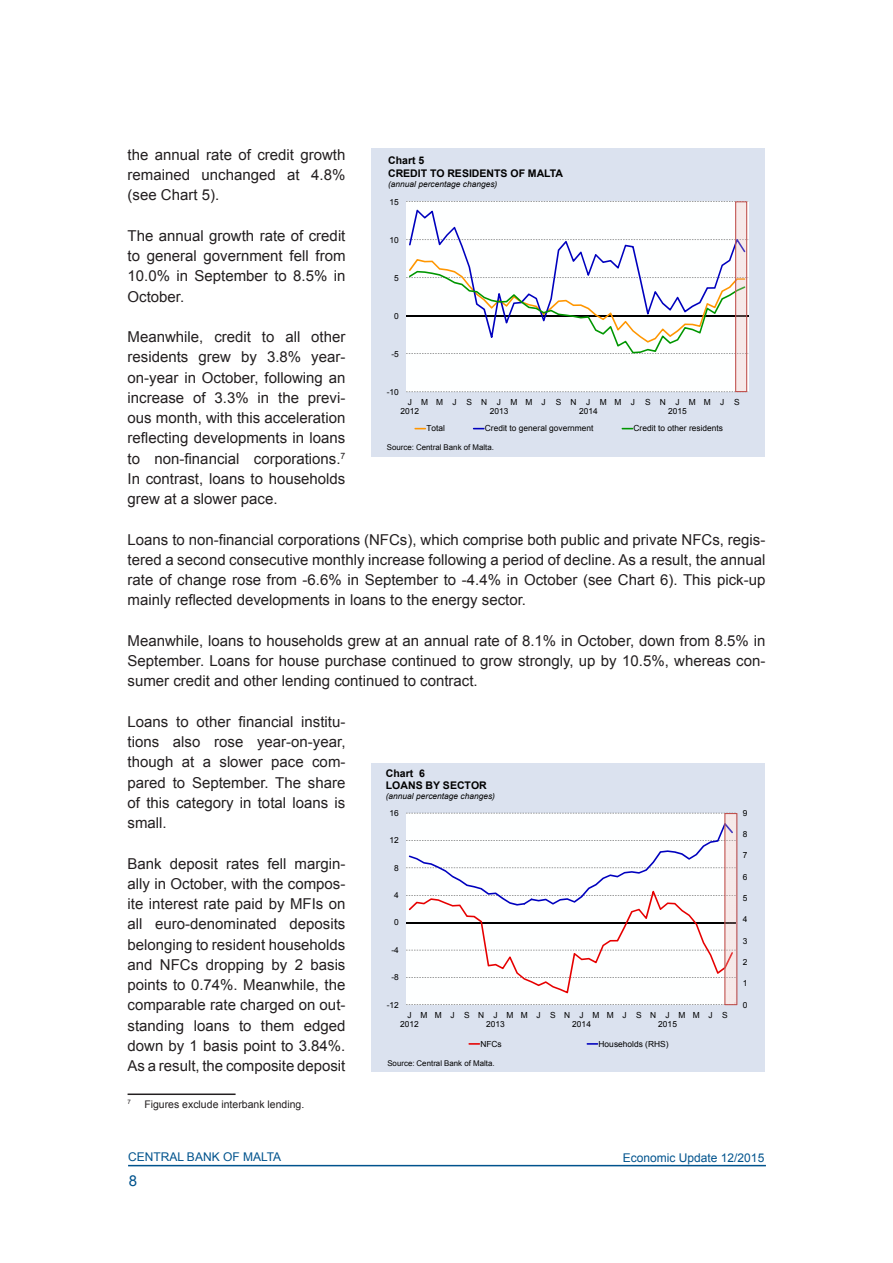
<style>
.page{position:relative;width:893px;height:1263px;background:#fff}
.page>*{position:absolute;margin:0;border:0;box-sizing:border-box;transform-origin:0 0}
.QR_Normal_Text{font:15px/20.2px "Arial";color:#231f20;text-align:justify}
.t1{font:15px "Arial";color:#00538d}
.t2{font:12px "Arial";color:#00538d}
.t3{font:700 10.5px/11.6px "Arial";color:#000}
.QR_Footnote{font:10.5px "Arial";color:#231f20}
.t4{font:8.4px/9.6px "Arial";color:#000;text-align:center}
.t5{font:italic 8.4px "Arial";color:#000}
.t6{font:8.4px/9.6px "Arial";letter-spacing:.95em;color:#000}
.t7{font:8.4px/9.6px "Arial";letter-spacing:1.015em;color:#000}
.t8{font:8.4px/9.6px "Arial";letter-spacing:.945em;color:#000}
.t9{font:8.4px/9.6px "Arial";letter-spacing:1.01em;color:#000}
.t10{font:7.8px "Arial";letter-spacing:.005em;color:#000}
.QR_Footnote-2{font:6.15px "Arial";color:#231f20}
</style>
<div class="page">
<hr style="left:128px;top:1165px;width:638px;height:1px;background:#00538d">
<hr style="left:128px;top:1093px;width:108px;height:2px;background:#231f20">
<div style="left:371px;top:763px;width:393px;height:308px;background:#dbe2ef"></div>
<hr style="left:406px;top:922px;width:330px;height:1px;background:#000">
<svg style="left:468px;top:1043px;width:12px;height:2px"></svg>
<svg style="left:587px;top:1043px;width:11px;height:2px"></svg>
<svg style="left:409px;top:813px;width:328px;height:192px;background:#f6f3f5"></svg>
<div style="left:371px;top:149px;width:393px;height:308px;background:#dbe2ef"></div>
<hr style="left:406px;top:315px;width:342px;height:1px;background:#000">
<svg style="left:414px;top:428px;width:12px;height:1px"></svg>
<svg style="left:473px;top:428px;width:12px;height:1px"></svg>
<svg style="left:409px;top:201px;width:338px;height:191px;background:#f1f2f2"></svg>
<p class="QR_Normal_Text" style="left:128px;top:145px;width:219px">the annual rate of credit growth remained unchanged at 4.8% (see Chart 5).</p>
<p class="QR_Normal_Text" style="left:128px;top:226px;width:219px">The annual growth rate of credit to general government fell from 10.0% in September to 8.5% in October.</p>
<p class="QR_Normal_Text" style="left:128px;top:327px;width:219px">Meanwhile, credit to all other residents grew by 3.8% year&shy;on-year in October, following an increase of 3.3% in the previ&shy;ous month, with this acceleration reflecting developments in loans to non-financial corporations.<sup>7<br></sup>In contrast, loans to households grew at a slower pace.</p>
<p class="QR_Normal_Text" style="left:128px;top:529px;width:639px">Loans to non-financial corporations (NFCs), which comprise both public and private NFCs, regis&shy;tered a second consecutive monthly increase following a period of decline. As a result, the annual rate of change rose from -6.6% in September to -4.4% in October (see Chart 6). This pick-up mainly reflected developments in loans to the energy sector.</p>
<p class="QR_Normal_Text" style="left:128px;top:631px;width:639px">Meanwhile, loans to households grew at an annual rate of 8.1% in October, down from 8.5% in September. Loans for house purchase continued to grow strongly, up by 10.5%, whereas con&shy;sumer credit and other lending continued to contract.</p>
<p class="QR_Normal_Text" style="left:128px;top:712px;width:219px">Loans to other financial institu&shy;tions also rose year-on-year, though at a slower pace com&shy;pared to September. The share of this category in total loans is small.</p>
<p class="QR_Normal_Text" style="left:128px;top:853px;width:219px">Bank deposit rates fell margin&shy;ally in October, with the compos&shy;ite interest rate paid by MFIs on all euro-denominated deposits belonging to resident households and NFCs dropping by 2 basis points to 0.74%. Meanwhile, the comparable rate charged on out&shy;standing loans to them edged down by 1 basis point to 3.84%.<br>As a result, the composite deposit</p>
<p class="QR_Footnote-2" style="left:128px;top:1098px;width:5px">7</p>
<p class="QR_Footnote" style="left:144px;top:1097px;width:161px">Figures exclude interbank lending.</p>
<p class="t3" style="left:388px;top:155px;width:177px;line-height:12.1px">Chart 5<br>CREDIT TO RESIDENTS OF MALTA</p>
<p class="t5" style="left:388px;top:178px;width:111px">(annual percentage changes)</p>
<p class="t4" style="left:390px;top:197px;width:11px">15</p>
<p class="t4" style="left:390px;top:235px;width:11px">10</p>
<p class="t4" style="left:394px;top:273px;width:6px">5</p>
<p class="t4" style="left:394px;top:311px;width:6px">0</p>
<p class="t4" style="left:391px;top:349px;width:9px">-5</p>
<p class="t4" style="left:387px;top:387px;width:14px">-10</p>
<p class="t4" style="left:400px;top:397px;width:20px">J<br>2012</p>
<p class="t9" style="left:490px;top:397px;width:20px;text-indent:-68px">MMJSNJ<br>2013</p>
<p class="t7" style="left:579px;top:397px;width:20px;text-indent:-69px">MMJSNJ<br>2014</p>
<p class="t7" style="left:668px;top:397px;width:20px;text-indent:-69px">MMJSNJ<br>2015</p>
<p class="t4" style="left:689px;top:397px;width:52px">MMJS</p>
<p class="t4" style="left:426px;top:424px;width:20px">Total</p>
<p class="t4" style="left:485px;top:424px;width:110px">Credit to general government</p>
<p class="t4" style="left:633px;top:424px;width:91px">Credit to other residents</p>
<p class="t10" style="left:387px;top:442px;width:109px">Source: Central Bank of Malta.</p>
<p class="t3" style="left:386px;top:768px;width:102px">Chart 6<br>LOANS BY SECTOR</p>
<p class="t5" style="left:386px;top:791px;width:111px">(annual percentage changes)</p>
<p class="t4" style="left:389px;top:808px;width:11px">16</p>
<p class="t4" style="left:743px;top:808px;width:6px">9</p>
<p class="t4" style="left:743px;top:829px;width:6px">8</p>
<p class="t4" style="left:389px;top:836px;width:11px">12</p>
<p class="t4" style="left:743px;top:851px;width:6px">7</p>
<p class="t4" style="left:394px;top:863px;width:6px">8</p>
<p class="t4" style="left:743px;top:872px;width:6px">6</p>
<p class="t4" style="left:394px;top:890px;width:6px">4</p>
<p class="t4" style="left:743px;top:893px;width:6px">5</p>
<p class="t4" style="left:743px;top:915px;width:6px">4</p>
<p class="t4" style="left:394px;top:918px;width:6px">0</p>
<p class="t4" style="left:743px;top:936px;width:6px">3</p>
<p class="t4" style="left:391px;top:945px;width:9px">-4</p>
<p class="t4" style="left:743px;top:957px;width:6px">2</p>
<p class="t4" style="left:391px;top:972px;width:9px">-8</p>
<p class="t4" style="left:743px;top:979px;width:6px">1</p>
<p class="t4" style="left:743px;top:1000px;width:6px">0</p>
<p class="t4" style="left:387px;top:1000px;width:14px">-12</p>
<p class="t4" style="left:400px;top:1010px;width:20px">J<br>2012</p>
<p class="t8" style="left:486px;top:1010px;width:20px;text-indent:-66px">MMJSNJ<br>2013</p>
<p class="t6" style="left:572px;top:1010px;width:20px;text-indent:-66px">MMJSNJ<br>2014</p>
<p class="t6" style="left:658px;top:1010px;width:20px;text-indent:-66px">MMJSNJ<br>2015</p>
<p class="t4" style="left:678px;top:1010px;width:51px">MMJS</p>
<p class="t4" style="left:480px;top:1039px;width:23px">NFCs</p>
<p class="t4" style="left:599px;top:1039px;width:72px">Households (RHS)</p>
<p class="t10" style="left:387px;top:1058px;width:109px">Source: Central Bank of Malta.</p>
<p class="t2" style="left:128px;top:1149px;width:155px">CENTRAL BANK OF MALTA</p>
<p class="t2" style="left:623px;top:1150px;width:143px">Economic Update 12/2015</p>
<p class="t1" style="left:129px;top:1171px;width:10px">8</p>
</div>
